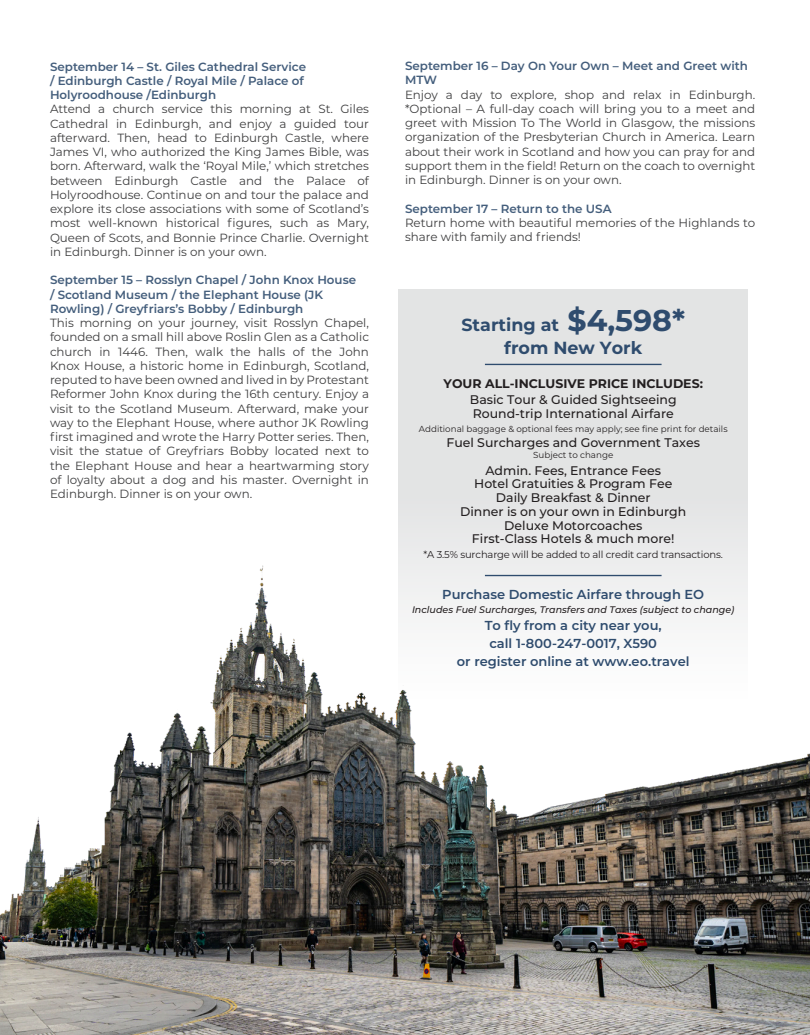
<style>
.page{position:relative;width:810px;height:1035px;background:#fff}
.page>*{position:absolute;margin:0;border:0;box-sizing:border-box;transform-origin:0 0}
.t1{font:700 17.5px/23.1px "Montserrat";color:#2f4c6e;text-align:center}
.t2{font:600 13px/18.4px "Montserrat";color:#2f4c6e;text-align:center}
.t3{font:500 12.5px/13.8px "Montserrat";color:#231f20}
.t4{font:700 12.5px "Montserrat";color:#231f20}
.t5{font:11.88px/14.2px "Montserrat";color:#3e3e3f;text-align:justify}
.t6{font:600 11.88px/14.2px "Montserrat";color:#445e7c}
.t7{font:10px "Montserrat";letter-spacing:-.015em;color:#231f20}
.t8{font:italic 500 9.5px "Montserrat";color:#231f20}
.t9{font:8.75px "Montserrat";color:#231f20}
.s1{font-size:30px}
</style>
<div class="page">
<img style="left:0;top:519px;width:810px;height:516px">
<div style="left:399px;top:289px;width:349px;height:414px;background:linear-gradient(to bottom,#dbdddd,#f8f9f9)"></div>
<hr style="left:485px;top:575px;width:177px;height:1px;background:#2f4c6e">
<hr style="left:485px;top:364px;width:177px;height:1px;background:#2f4c6e">
<p class="t6" style="left:50px;top:59px;width:258px">September 14 – St. Giles Cathedral Service / Edinburgh Castle / Royal Mile / Palace of<br>Holyroodhouse /Edinburgh</p>
<p class="t5" style="left:50px;top:102px;width:321px">Attend a church service this morning at St. Giles Cathedral in Edinburgh, and enjoy a guided tour afterward. Then, head to Edinburgh Castle, where James VI, who authorized the King James Bible, was born. Afterward, walk the ‘Royal Mile,’ which stretches between Edinburgh Castle and the Palace of Holyroodhouse. Continue on and tour the palace and explore its close associations with some of Scotland’s most well-known historical figures, such as Mary, Queen of Scots, and Bonnie Prince Charlie. Overnight in Edinburgh. Dinner is on your own.</p>
<p class="t6" style="left:50px;top:273px;width:308px">September 15 – Rosslyn Chapel / John Knox House / Scotland Museum / the Elephant House (JK<br>Rowling) / Greyfriars’s Bobby / Edinburgh</p>
<p class="t5" style="left:50px;top:315px;width:321px">This morning on your journey, visit Rosslyn Chapel, founded on a small hill above Roslin Glen as a Catholic church in 1446. Then, walk the halls of the John Knox House, a historic home in Edinburgh, Scotland, reputed to have been owned and lived in by Protestant Reformer John Knox during the 16th century. Enjoy a visit to the Scotland Museum. Afterward, make your way to the Elephant House, where author JK Rowling first imagined and wrote the Harry Potter series. Then, visit the statue of Greyfriars Bobby located next to the Elephant House and hear a heartwarming story of loyalty about a dog and his master. Overnight in Edinburgh. Dinner is on your own.</p>
<p class="t6" style="left:405px;top:58px;width:345px">September 16 – Day On Your Own – Meet and Greet with<br>MTW</p>
<p class="t5" style="left:405px;top:87px;width:352px">Enjoy a day to explore, shop and relax in Edinburgh. *Optional – A full-day coach will bring you to a meet and greet with Mission To The World in Glasgow, the missions organization of the Presbyterian Church in America. Learn about their work in Scotland and how you can pray for and support them in the field! Return on the coach to overnight in Edinburgh. Dinner is on your own.</p>
<p class="t6" style="left:405px;top:201px;width:208px">September 17 – Return to the USA</p>
<p class="t5" style="left:405px;top:215px;width:352px">Return home with beautiful memories of the Highlands to share with family and friends!</p>
<h1 class="t1" style="left:461px;top:312px;width:225px">Starting at <span class="s1">$4,598* </span>from New York</h1>
<p class="t4" style="left:444px;top:374px;width:261px">YOUR ALL-INCLUSIVE PRICE INCLUDES:</p>
<p class="t3" style="left:470px;top:392px;width:208px">Basic Tour &amp; Guided Sightseeing<br>Round-trip International Airfare</p>
<p class="t9" style="left:419px;top:422px;width:310px">Additional baggage &amp; optional fees may apply; see fine print for details</p>
<p class="t3" style="left:446px;top:435px;width:255px">Fuel Surcharges and Government Taxes</p>
<p class="t9" style="left:533px;top:449px;width:82px">Subject to change</p>
<p class="t3" style="left:460px;top:463px;width:228px;text-align:center">Admin. Fees, Entrance Fees<br>Hotel Gratuities &amp; Program Fee<br>Daily Breakfast &amp; Dinner<br>Dinner is on your own in Edinburgh<br>Deluxe Motorcoaches<br>First-Class Hotels &amp; much more!</p>
<p class="t7" style="left:424px;top:548px;width:301px">*A 3.5% surcharge will be added to all credit card transactions.</p>
<p class="t2" style="left:442px;top:585px;width:263px">Purchase Domestic Airfare through EO</p>
<p class="t8" style="left:412px;top:603px;width:324px">Includes Fuel Surcharges, Transfers and Taxes (subject to change)</p>
<p class="t2" style="left:457px;top:615px;width:234px">To fly from a city near you,<br>call 1-800-247-0017, X590<br>or register online at www.eo.travel</p>
</div>
